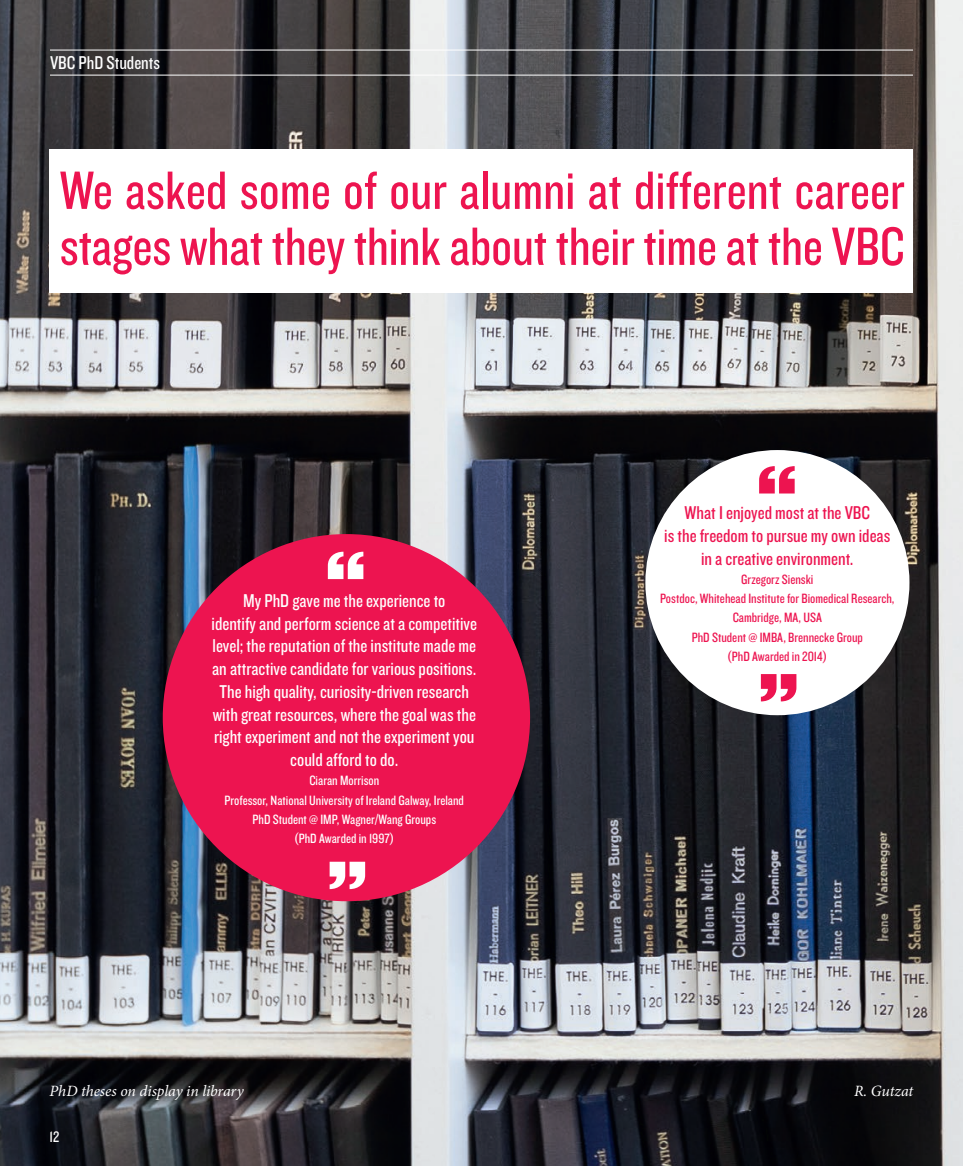
<style>
.page{position:relative;width:963px;height:1166px;background:#fff}
.page>*{position:absolute;margin:0;border:0;box-sizing:border-box;transform-origin:0 0}
.LAUFTEXT_MINION{font:84px "Knockout HTF74 Full Sumo";color:#fff}
.LAUFTEXT_MINION-2{font:84px "Knockout HTF74 Full Sumo";color:#ed1450}
.UE2{font:56px/56px "Knockout HTF29 Junior Liteweight";letter-spacing:-.005em;color:#ed1450}
.ZITAT{font:19.25px/22.8px "Knockout HTF29 Junior Liteweight";color:#fff;text-align:center}
.ZITAT-2{font:19.25px "Knockout HTF29 Junior Liteweight";color:#ed1450}
.LAUFTEXT_MINION-3{font:italic 15.75px "Minion Pro";letter-spacing:-.01em;color:#fff}
.t1{font:15.75px "Knockout HTF29 Junior Liteweight";color:#fff}
.ZITAT-3{font:14px/19.2px "Knockout HTF29 Junior Liteweight";color:#ed1450;text-align:center}
.ZITAT-4{font:14px "Knockout HTF29 Junior Liteweight";color:#fff}
</style>
<div class="page">
<img style="left:0;top:0;width:962px;height:1166px">
<div style="left:50px;top:149px;width:863px;height:144px;background:#fff"></div>
<hr style="left:50px;top:75px;width:862px;height:1px;background:#fff">
<hr style="left:50px;top:50px;width:862px;height:1px;background:#fff">
<div style="left:163px;top:534px;width:367px;height:367px;background:#ed1450;border-radius:50%"></div>
<div style="left:645px;top:450px;width:264px;height:265px;background:#fff;border-radius:50%"></div>
<p class="ZITAT" style="left:50px;top:52px;width:112px">VBC PhD Students</p>
<p class="UE2" style="left:60px;top:164px;width:846px">We asked some of our alumni at different career stages what they think about their time at the VBC</p>
<p class="LAUFTEXT_MINION" style="left:323px;top:533px;width:47px">“</p>
<p class="ZITAT" style="left:211px;top:590px;width:267px">My PhD gave me the experience to<br>identify and perform science at a competitive level; the reputation of the institute made me an attractive candidate for various positions.<br>The high quality, curiosity-driven research with great resources, where the goal was the right experiment and not the experiment you could afford to do.</p>
<p class="ZITAT-4" style="left:309px;top:774px;width:71px">Ciaran Morrison</p>
<p class="ZITAT-4" style="left:224px;top:793px;width:241px">Professor, National University of Ireland Galway, Ireland</p>
<p class="ZITAT-4" style="left:252px;top:812px;width:185px">PhD Student @ IMP, Wagner/Wang Groups</p>
<p class="ZITAT-4" style="left:294px;top:831px;width:102px">(PhD Awarded in 1997)</p>
<p class="LAUFTEXT_MINION" style="left:324px;top:801px;width:47px">„</p>
<p class="LAUFTEXT_MINION-2" style="left:754px;top:447px;width:47px">“</p>
<p class="ZITAT-2" style="left:684px;top:503px;width:187px">What I enjoyed most at the VBC</p>
<p class="ZITAT-2" style="left:664px;top:526px;width:227px">is the freedom to pursue my own ideas</p>
<p class="ZITAT-2" style="left:701px;top:548px;width:154px">in a creative environment.</p>
<p class="ZITAT-3" style="left:741px;top:570px;width:74px">Grzegorz Sienski</p>
<p class="ZITAT-3" style="left:660px;top:589px;width:236px">Postdoc, Whitehead Institute for Biomedical Research,<br>Cambridge, MA, USA</p>
<p class="ZITAT-3" style="left:691px;top:628px;width:173px">PhD Student @ IMBA, Brennecke Group (PhD Awarded in 2014)</p>
<p class="LAUFTEXT_MINION-2" style="left:755px;top:613px;width:47px">„</p>
<p class="LAUFTEXT_MINION-3" style="left:50px;top:1080px;width:195px">PhD theses on display in library</p>
<p class="LAUFTEXT_MINION-3" style="left:853px;top:1080px;width:61px">R. Gutzat</p>
<p class="t1" style="left:50px;top:1128px;width:11px">12</p>
</div>
